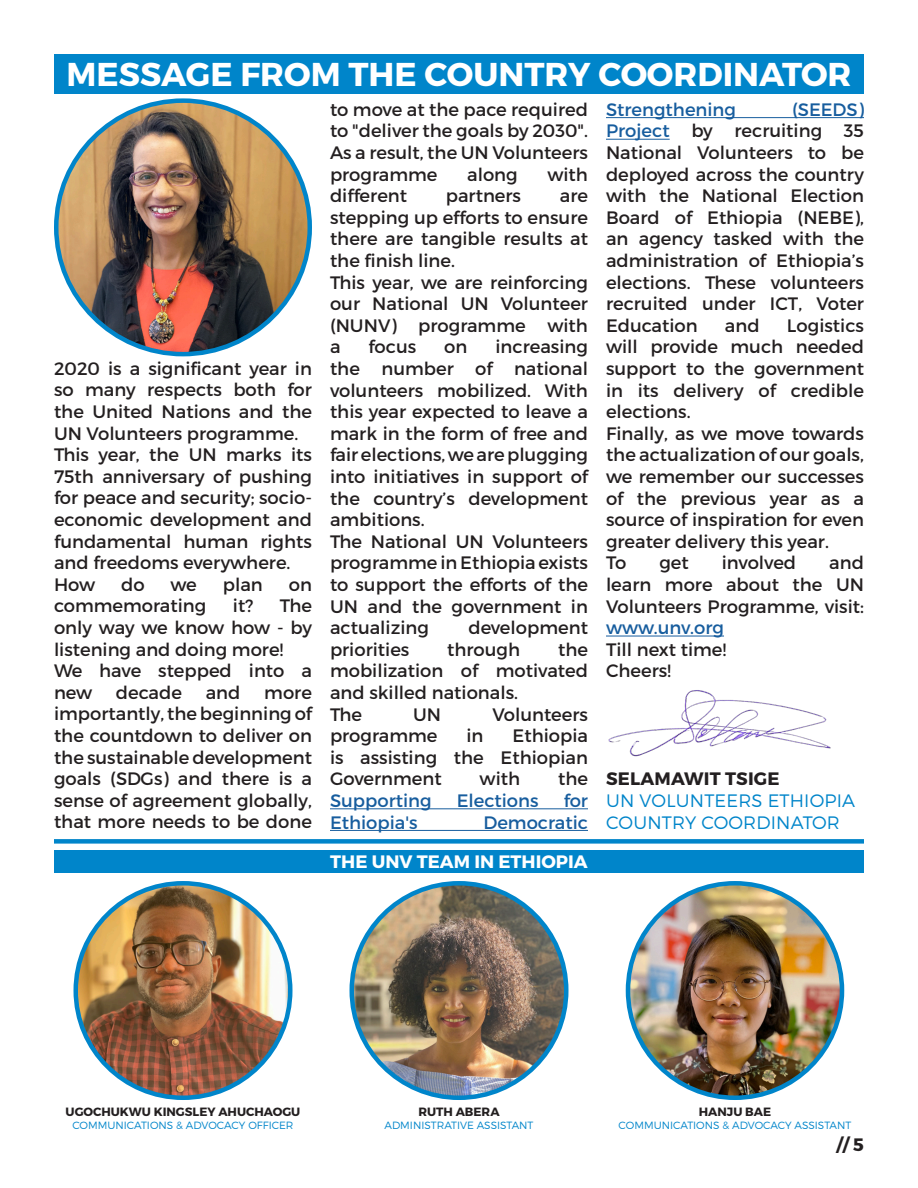
<style>
.page{position:relative;width:918px;height:1188px;background:#fff}
.page>*{position:absolute;margin:0;border:0;box-sizing:border-box;transform-origin:0 0}
.t1{font:700 33px "Montserrat";color:#fff}
.t2{font:18px/21.6px "Montserrat";color:#231f20;text-align:justify}
.t3{font:18px "Montserrat";color:#175d9e}
.t4{font:300 18px/21.6px "Montserrat";letter-spacing:.01em;color:#0085ca}
.t5{font:700 18px "Montserrat";color:#fff}
.t6{font:700 18px "Montserrat";letter-spacing:.01em;color:#231f20}
.t7{font:700 12px "Montserrat";color:#231f20}
.t8{font:300 10.5px "Montserrat";color:#0085ca}
.s1{color:#175d9e}
</style>
<div class="page">
<img style="left:58px;top:103px;width:252px;height:251px">
<img style="left:608px;top:690px;width:223px;height:67px">
<hr style="left:330px;top:808px;width:258px;height:1px;background:#175d9e">
<hr style="left:330px;top:830px;width:258px;height:1px;background:#175d9e">
<div style="left:54px;top:54px;width:810px;height:40px;background:#0085ca"></div>
<img style="left:352px;top:883px;width:214px;height:215px;border-radius:107px">
<img style="left:76px;top:883px;width:214px;height:215px;border-radius:107px">
<img style="left:628px;top:883px;width:214px;height:215px;border-radius:107px">
<div style="left:54px;top:839px;width:810px;height:5px;background:#0085ca"></div>
<hr style="left:606px;top:117px;width:258px;height:1px;background:#175d9e">
<hr style="left:606px;top:139px;width:64px;height:1px;background:#175d9e">
<hr style="left:606px;top:636px;width:118px;height:1px;background:#175d9e">
<div style="left:54px;top:850px;width:810px;height:23px;background:#0085ca"></div>
<p class="t1" style="left:67px;top:54px;width:786px">MESSAGE FROM THE COUNTRY COORDINATOR</p>
<p class="t2" style="left:54px;top:357px;width:260px">2020 is a significant year in so many respects both for the United Nations and the UN Volunteers programme.</p>
<p class="t2" style="left:54px;top:444px;width:260px">This year, the UN marks its 75th anniversary of pushing for peace and security; socio&shy;economic development and fundamental human rights and freedoms everywhere.</p>
<p class="t2" style="left:54px;top:573px;width:43px">How</p>
<p class="t2" style="left:121px;top:573px;width:25px">do</p>
<p class="t2" style="left:171px;top:573px;width:28px">we</p>
<p class="t2" style="left:223px;top:573px;width:42px">plan</p>
<p class="t2" style="left:289px;top:573px;width:25px">on</p>
<p class="t2" style="left:54px;top:595px;width:154px">commemorating</p>
<p class="t2" style="left:233px;top:595px;width:22px">it?</p>
<p class="t2" style="left:54px;top:595px;width:260px;text-indent:226px">The only way we know how - by listening and doing more!</p>
<p class="t2" style="left:54px;top:660px;width:260px">We have stepped into a new</p>
<p class="t2" style="left:116px;top:681px;width:68px">decade</p>
<p class="t2" style="left:206px;top:681px;width:36px">and</p>
<p class="t2" style="left:54px;top:681px;width:260px;text-indent:210px">more importantly, the beginning of the countdown to deliver on the sustainable development goals (SDGs) and there is a sense of agreement globally, that more needs to be done</p>
<p class="t2" style="left:330px;top:99px;width:260px">to move at the pace required to "deliver the goals by 2030".<br>As a result, the UN Volunteers programme</p>
<p class="t2" style="left:467px;top:163px;width:52px">along</p>
<p class="t2" style="left:547px;top:163px;width:42px">with</p>
<p class="t2" style="left:330px;top:185px;width:79px">different</p>
<p class="t2" style="left:446px;top:185px;width:77px">partners</p>
<p class="t2" style="left:330px;top:185px;width:260px;text-indent:230px">are stepping up efforts to ensure there are tangible results at the finish line.</p>
<p class="t2" style="left:330px;top:271px;width:260px">This year, we are reinforcing our National UN Volunteer (NUNV) programme with a</p>
<p class="t2" style="left:330px;top:336px;width:260px;text-indent:166px">increasing the number of national volunteers mobilized. With this year expected to leave a mark in the form of free and fair elections, we are plugging into initiatives in support of the country’s development ambitions.</p>
<p class="t2" style="left:330px;top:531px;width:260px">The National UN Volunteers programme in Ethiopia exists to support the efforts of the UN and the government in actualizing</p>
<p class="t2" style="left:369px;top:336px;width:49px">focus</p>
<p class="t2" style="left:444px;top:336px;width:25px">on</p>
<p class="t2" style="left:468px;top:617px;width:121px">development</p>
<p class="t2" style="left:330px;top:639px;width:81px">priorities</p>
<p class="t2" style="left:447px;top:639px;width:75px">through</p>
<p class="t2" style="left:330px;top:639px;width:260px;text-indent:228px">the mobilization of motivated and skilled nationals.</p>
<p class="t2" style="left:330px;top:703px;width:34px">The</p>
<p class="t2" style="left:413px;top:703px;width:30px">UN</p>
<p class="t2" style="left:492px;top:703px;width:97px">Volunteers</p>
<p class="t2" style="left:330px;top:725px;width:109px">programme</p>
<p class="t2" style="left:467px;top:725px;width:19px">in</p>
<p class="t2" style="left:330px;top:725px;width:260px;text-indent:183px">Ethiopia is assisting the Ethiopian Government</p>
<p class="t2" style="left:480px;top:768px;width:42px">with</p>
<p class="t2" style="left:558px;top:768px;width:31px">the</p>
<p class="t3" style="left:330px;top:790px;width:103px">Supporting</p>
<p class="t3" style="left:457px;top:790px;width:83px">Elections</p>
<p class="t3" style="left:564px;top:790px;width:26px">for</p>
<p class="t3" style="left:330px;top:811px;width:89px">Ethiopia's</p>
<p class="t3" style="left:483px;top:811px;width:106px">Democratic</p>
<p class="t5" style="left:330px;top:850px;width:259px">THE UNV TEAM IN ETHIOPIA</p>
<p class="t3" style="left:606px;top:98px;width:132px">Strengthening</p>
<p class="t2" style="left:606px;top:99px;width:260px;text-indent:186px"><span class="s1">(SEEDS)<br>Project</span> by recruiting 35<br>National Volunteers to be deployed across the country with the National Election Board of Ethiopia (NEBE), an agency tasked with the administration of Ethiopia’s elections. These volunteers recruited under ICT, Voter Education</p>
<p class="t2" style="left:606px;top:315px;width:260px;text-indent:181px">Logistics will provide much needed support to the government in its delivery of credible elections.</p>
<p class="t2" style="left:606px;top:423px;width:260px">Finally, as we move towards the actualization of our goals, we remember our successes of the previous year as a source of inspiration for even greater delivery this year.</p>
<p class="t2" style="left:606px;top:552px;width:22px">To</p>
<p class="t2" style="left:659px;top:552px;width:31px">get</p>
<p class="t2" style="left:722px;top:552px;width:76px">involved</p>
<p class="t2" style="left:725px;top:315px;width:36px">and</p>
<p class="t2" style="left:606px;top:552px;width:260px;text-indent:223px">and learn more about the UN Volunteers Programme, visit: <span class="s1">www.unv.org</span></p>
<p class="t2" style="left:606px;top:639px;width:122px">Till next time!</p>
<p class="t2" style="left:606px;top:660px;width:67px">Cheers!</p>
<p class="t6" style="left:606px;top:768px;width:175px">SELAMAWIT TSIGE</p>
<p class="t4" style="left:606px;top:790px;width:251px">UN VOLUNTEERS ETHIOPIA<br>COUNTRY COORDINATOR</p>
<p class="t7" style="left:66px;top:1104px;width:236px">UGOCHUKWU KINGSLEY AHUCHAOGU</p>
<p class="t8" style="left:72px;top:1118px;width:223px">COMMUNICATIONS &amp; ADVOCACY OFFICER</p>
<p class="t7" style="left:418px;top:1104px;width:83px">RUTH ABERA</p>
<p class="t8" style="left:384px;top:1118px;width:151px">ADMINISTRATIVE ASSISTANT</p>
<p class="t7" style="left:699px;top:1104px;width:74px">HANJU BAE</p>
<p class="t8" style="left:619px;top:1118px;width:234px">COMMUNICATIONS &amp; ADVOCACY ASSISTANT</p>
<p class="t6" style="left:836px;top:1134px;width:29px">// 5</p>
</div>
